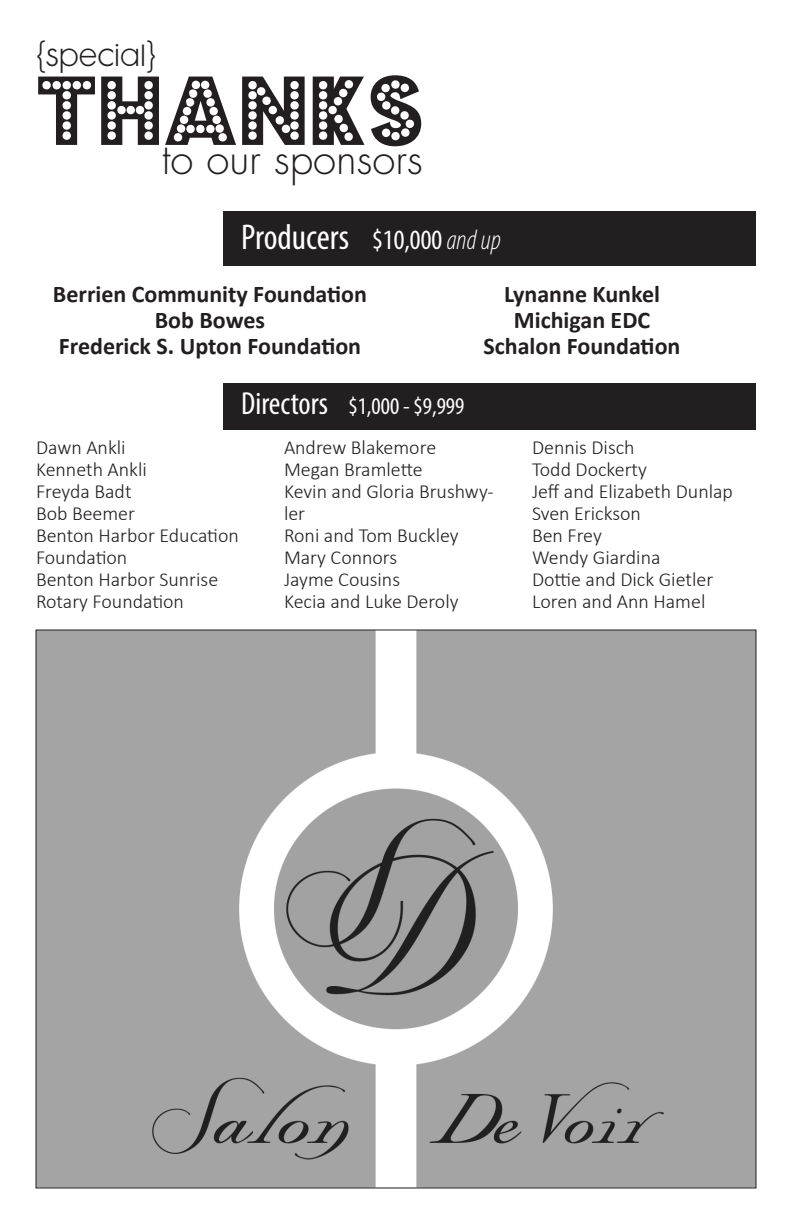
<style>
.page{position:relative;width:792px;height:1224px;background:#fff}
.page>*{position:absolute;margin:0;border:0;box-sizing:border-box;transform-origin:0 0}
.t1{font:84px "Budmo Jiggler";color:#231f20}
.t2{font:300 42px "Futura Std";color:#231f20}
.t3{font:36px "Myriad Variable Concept";color:#fff}
.t4{font:28px "Futura Maxi CG Light";color:#231f20}
.t5{font:700 24px "Calibri";color:#231f20}
.t6{font:24px "Myriad Variable Concept";color:#fff}
.t7{font:300 20px/22px "Calibri";color:#231f20}
.s1{font-family:"Futura Std";font-weight:300;font-size:34px}
.s2{font-size:28px}
.s3{font-style:italic;font-size:28px}
.s4{font-size:32px}
</style>
<div class="page">
<img style="left:38px;top:632px;width:716px;height:554px">
<div style="left:223px;top:383px;width:533px;height:46px;background:#231f20"></div>
<div style="left:223px;top:211px;width:533px;height:55px;background:#231f20"></div>
<p class="t4" style="left:36px;top:38px;width:122px"><span class="s1">{</span>special<span class="s1">}</span></p>
<p class="t1" style="left:36px;top:63px;width:389px">THANKS</p>
<p class="t2" style="left:162px;top:133px;width:263px">to our sponsors</p>
<p class="t3" style="left:241px;top:216px;width:261px">Producers <span class="s2">$10,000</span> <span class="s3">and up</span></p>
<p class="t5" style="left:53px;top:277px;width:316px">Berrien Community Foundation</p>
<p class="t5" style="left:155px;top:303px;width:112px">Bob Bowes</p>
<p class="t5" style="left:59px;top:329px;width:304px">Frederick S. Upton Foundation</p>
<p class="t6" style="left:241px;top:392px;width:225px"><span class="s4">Directors</span> $1,000 - $9,999</p>
<p class="t5" style="left:504px;top:277px;width:157px">Lynanne Kunkel</p>
<p class="t5" style="left:514px;top:303px;width:138px">Michigan EDC</p>
<p class="t5" style="left:484px;top:329px;width:198px">Schalon Foundation</p>
<p class="t7" style="left:36px;top:436px;width:91px">Dawn Ankli</p>
<p class="t7" style="left:36px;top:458px;width:112px">Kenneth Ankli</p>
<p class="t7" style="left:36px;top:480px;width:97px">Freyda Badt</p>
<p class="t7" style="left:36px;top:502px;width:101px">Bob Beemer</p>
<p class="t7" style="left:36px;top:524px;width:204px">Benton Harbor Education<br>Foundation</p>
<p class="t7" style="left:36px;top:568px;width:184px">Benton Harbor Sunrise<br>Rotary Foundation</p>
<p class="t7" style="left:284px;top:436px;width:154px">Andrew Blakemore</p>
<p class="t7" style="left:284px;top:458px;width:140px">Megan Bramlette</p>
<p class="t7" style="left:284px;top:480px;width:211px">Kevin and Gloria Brushwy&shy;ler</p>
<p class="t7" style="left:284px;top:524px;width:176px">Roni and Tom Buckley</p>
<p class="t7" style="left:284px;top:546px;width:115px">Mary Connors</p>
<p class="t7" style="left:284px;top:568px;width:118px">Jayme Cousins</p>
<p class="t7" style="left:284px;top:590px;width:176px">Kecia and Luke Deroly</p>
<p class="t7" style="left:532px;top:436px;width:104px">Dennis Disch</p>
<p class="t7" style="left:532px;top:458px;width:116px">Todd Dockerty</p>
<p class="t7" style="left:532px;top:480px;width:203px">Jeff and Elizabeth Dunlap</p>
<p class="t7" style="left:532px;top:502px;width:110px">Sven Erickson</p>
<p class="t7" style="left:532px;top:524px;width:71px">Ben Frey</p>
<p class="t7" style="left:532px;top:546px;width:130px">Wendy Giardina</p>
<p class="t7" style="left:532px;top:568px;width:183px">Dottie and Dick Gietler</p>
<p class="t7" style="left:532px;top:590px;width:175px">Loren and Ann Hamel</p>
</div>
